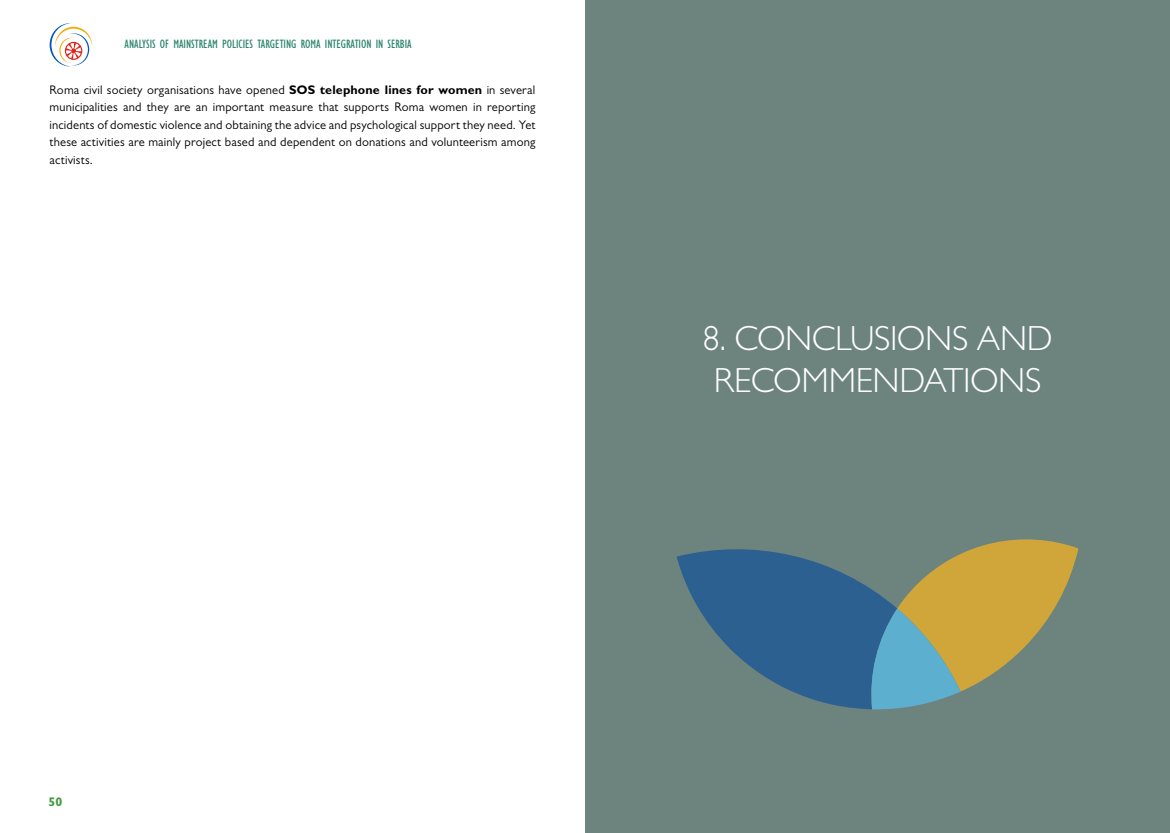
<style>
.page{position:relative;width:1170px;height:833px;background:#fff}
.page>*{position:absolute;margin:0;border:0;box-sizing:border-box;transform-origin:0 0}
.t1{font:300 35px/42px "Gill Sans MT Pro";letter-spacing:-.005em;color:#fff;text-align:center}
.t2{font:12.5px/17.5px "Gill Sans MT Pro";letter-spacing:.015em;color:#000;text-align:justify}
.t3{font:condensed 12.5px "Gill Sans MT Pro";color:#2b846b}
.t4{font:700 12.5px "Gill Sans MT Pro";color:#41993d}
.s1{font-weight:700}
</style>
<div class="page">
<svg style="left:50px;top:23px;width:42px;height:44px"></svg>
<div style="left:585px;top:0;width:584px;height:833px;background:#6d847e"></div>
<svg style="left:676px;top:539px;width:402px;height:171px"></svg>
<p class="t3" style="left:125px;top:36px;width:288px">ANALYSIS OF MAINSTREAM POLICIES TARGETING ROMA INTEGRATION IN SERBIA</p>
<p class="t2" style="left:50px;top:80px;width:487px">Roma civil society organisations have opened <span class="s1">SOS telephone lines for women</span> in several municipalities and they are an important measure that supports Roma women in reporting incidents of domestic violence and obtaining the advice and psychological support they need. Yet these activities are mainly project based and dependent on donations and volunteerism among activists.</p>
<p class="t4" style="left:48px;top:794px;width:15px">50</p>
<h1 class="t1" style="left:702px;top:317px;width:351px">8. CONCLUSIONS AND<br>RECOMMENDATIONS</h1>
</div>
